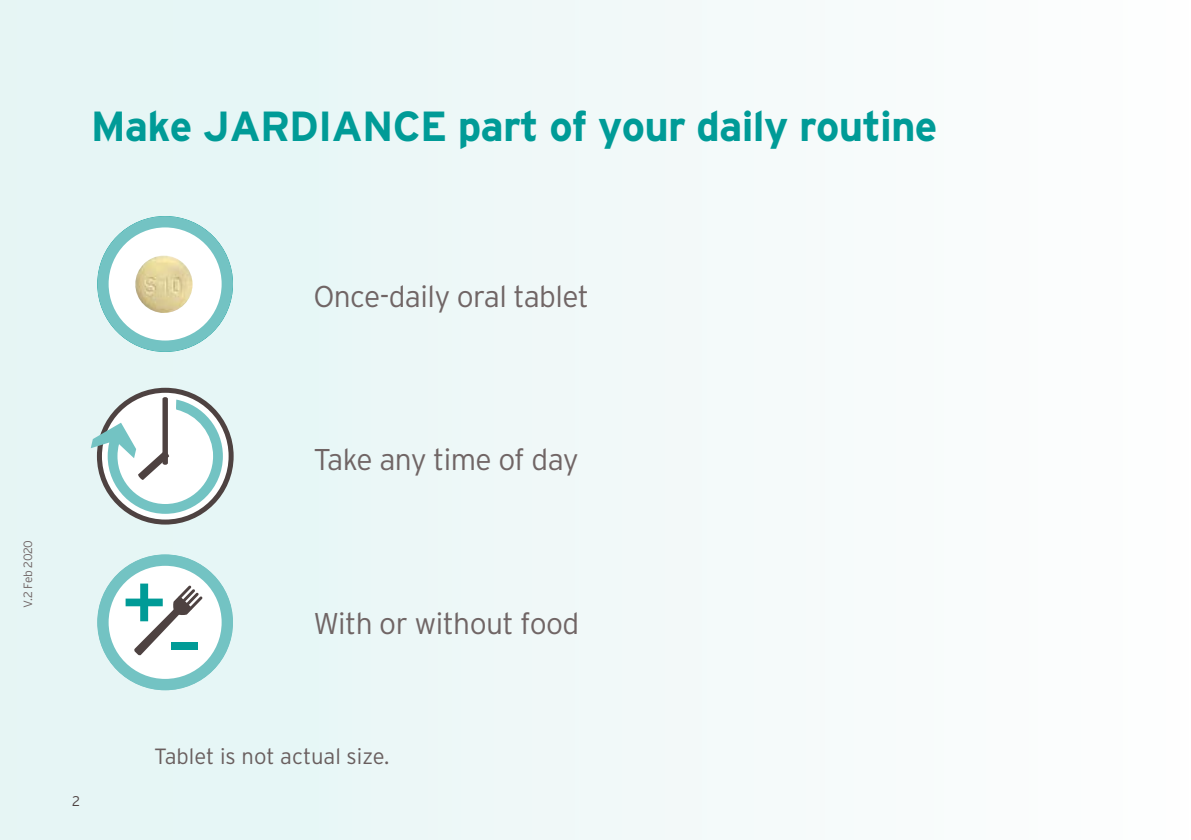
<style>
.page{position:relative;width:1191px;height:840px;background:#fff}
.page>*{position:absolute;margin:0;border:0;box-sizing:border-box;transform-origin:0 0}
.t1{font:700 42px "Interstate";letter-spacing:-.02em;color:#009b97}
.t2{font:300 30px "Interstate";letter-spacing:-.02em;color:#706565}
.t3{font:300 22px "Interstate";color:#695e5e}
.t4{font:300 14px "Interstate";color:#4e4241}
.t5{font:300 12px "Interstate";letter-spacing:-.04em;color:#706565}
</style>
<div class="page">
<div style="left:0;top:0;width:1189px;height:839px;background:#f2f9f9"></div>
<div style="left:97px;top:554px;width:136px;height:136px;background:#73c3c3;border-radius:50%"></div>
<svg style="left:109px;top:565px;width:113px;height:113px"></svg>
<svg style="left:97px;top:387px;width:137px;height:137px"></svg>
<svg style="left:102px;top:392px;width:127px;height:127px"></svg>
<div style="left:162px;top:397px;width:6px;height:67px;background:#4e4241;border-radius:2px"></div>
<svg style="left:91px;top:399px;width:132px;height:114px"></svg>
<div style="left:97px;top:216px;width:136px;height:136px;background:#73c3c3;border-radius:50%"></div>
<svg style="left:109px;top:227px;width:113px;height:113px"></svg>
<div style="left:126px;top:246px;width:78px;height:77px;background:#fff;border-radius:50%"></div>
<div style="left:133px;top:254px;width:61px;height:61px;background:#fff"></div>
<img style="left:135px;top:255px;width:58px;height:58px;border-radius:29px">
<h1 class="t1" style="left:91px;top:102px;width:848px">Make JARDIANCE part of your daily routine</h1>
<p class="t2" style="left:313px;top:278px;width:277px">Once-daily oral tablet</p>
<p class="t5" style="left:21px;top:607px;width:69px;rotate:-90deg">V.2 Feb 2020</p>
<p class="t4" style="left:72px;top:791px;width:9px">2</p>
<p class="t2" style="left:313px;top:441px;width:267px">Take any time of day</p>
<p class="t2" style="left:313px;top:604px;width:267px">With or without food</p>
<p class="t3" style="left:154px;top:742px;width:237px">Tablet is not actual size.</p>
</div>
